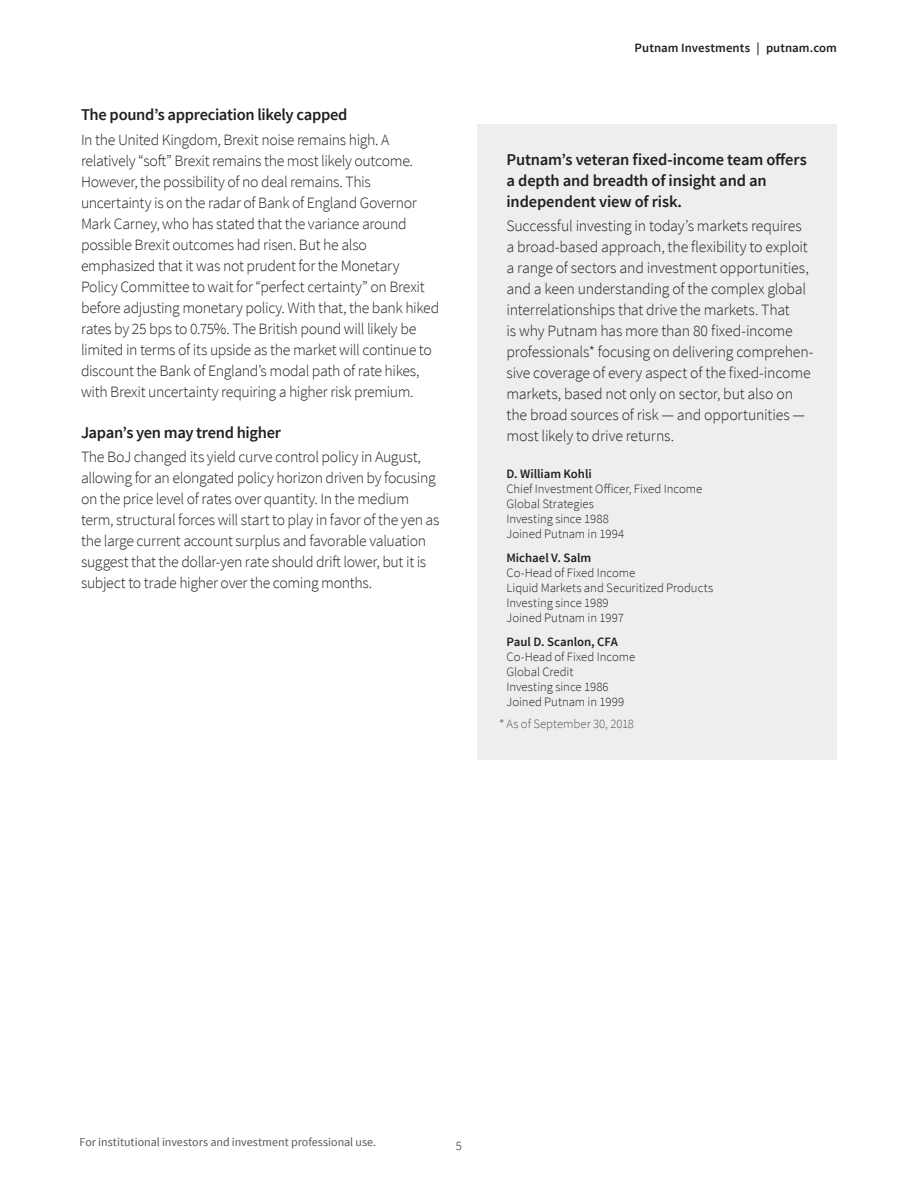
<style>
.page{position:relative;width:918px;height:1188px;background:#fff}
.page>*{position:absolute;margin:0;border:0;box-sizing:border-box;transform-origin:0 0}
.Subhead{font:600 16.5px/21px "Source Sans Pro";letter-spacing:-.015em;color:#231f20}
.Body{font:300 15.75px/21px "Source Sans Pro";letter-spacing:-.02em;color:#231f20}
.t1{font:300 12.75px/15px "Source Sans Pro";color:#231f20}
.t2{font:600 12.75px "Source Sans Pro";color:#231f20}
.t3{font:300 12.75px "Source Sans Pro";color:#57585a}
.t4{font:12px "Source Sans Pro";color:#57585a}
</style>
<div class="page">
<div style="left:477px;top:124px;width:360px;height:635px;background:#eeeeef"></div>
<p class="Subhead" style="left:81px;top:105px;width:268px">The pound’s appreciation likely capped</p>
<p class="Body" style="left:81px;top:129px;width:360px">In the United Kingdom, Brexit noise remains high. A relatively “soft” Brexit remains the most likely outcome.<br>However, the possibility of no deal remains. This uncertainty is on the radar of Bank of England Governor Mark Carney, who has stated that the variance around possible Brexit outcomes had risen. But he also emphasized that it was not prudent for the Monetary Policy Committee to wait for “perfect certainty” on Brexit before adjusting monetary policy. With that, the bank hiked rates by 25 bps to 0.75%. The British pound will likely be limited in terms of its upside as the market will continue to discount the Bank of England’s modal path of rate hikes, with Brexit uncertainty requiring a higher risk premium.</p>
<p class="Subhead" style="left:81px;top:422px;width:201px">Japan’s yen may trend higher</p>
<p class="Body" style="left:81px;top:446px;width:360px">The BoJ changed its yield curve control policy in August, allowing for an elongated policy horizon driven by focusing on the price level of rates over quantity. In the medium term, structural forces will start to play in favor of the yen as the large current account surplus and favorable valuation suggest that the dollar-yen rate should drift lower, but it is subject to trade higher over the coming months.</p>
<p class="t2" style="left:635px;top:39px;width:204px">Putnam Investments | putnam.com</p>
<p class="Subhead" style="left:507px;top:149px;width:302px">Putnam’s veteran fixed-income team offers a depth and breadth of insight and an independent view of risk.</p>
<p class="Body" style="left:507px;top:215px;width:308px">Successful investing in today’s markets requires a broad-based approach, the flexibility to exploit a range of sectors and investment opportunities, and a keen understanding of the complex global interrelationships that drive the markets. That<br>is why Putnam has more than 80 fixed-income professionals* focusing on delivering comprehen&shy;sive coverage of every aspect of the fixed-income markets, based not only on sector, but also on the broad sources of risk — and opportunities — most likely to drive returns.</p>
<p class="t2" style="left:507px;top:466px;width:87px">D. William Kohli</p>
<p class="t1" style="left:507px;top:482px;width:197px">Chief Investment Officer, Fixed Income</p>
<p class="t1" style="left:507px;top:497px;width:89px">Global Strategies</p>
<p class="t1" style="left:507px;top:512px;width:104px">Investing since 1988</p>
<p class="t1" style="left:507px;top:527px;width:119px">Joined Putnam in 1994</p>
<p class="t2" style="left:507px;top:550px;width:86px">Michael V. Salm</p>
<p class="t1" style="left:507px;top:566px;width:130px">Co-Head of Fixed Income</p>
<p class="t1" style="left:507px;top:581px;width:208px">Liquid Markets and Securitized Products</p>
<p class="t1" style="left:507px;top:596px;width:104px">Investing since 1989</p>
<p class="t1" style="left:507px;top:611px;width:119px">Joined Putnam in 1997</p>
<p class="t2" style="left:507px;top:634px;width:113px">Paul D. Scanlon, CFA</p>
<p class="t1" style="left:507px;top:650px;width:130px">Co-Head of Fixed Income</p>
<p class="t1" style="left:507px;top:665px;width:68px">Global Credit</p>
<p class="t1" style="left:507px;top:680px;width:119px">Investing since 1986<br>Joined Putnam in 1999</p>
<p class="t3" style="left:506px;top:716px;width:129px">As of September 30, 2018</p>
<p class="t4" style="left:80px;top:1134px;width:298px">For institutional investors and investment professional use.</p>
<p class="t1" style="left:456px;top:1139px;width:8px">5</p>
</div>
